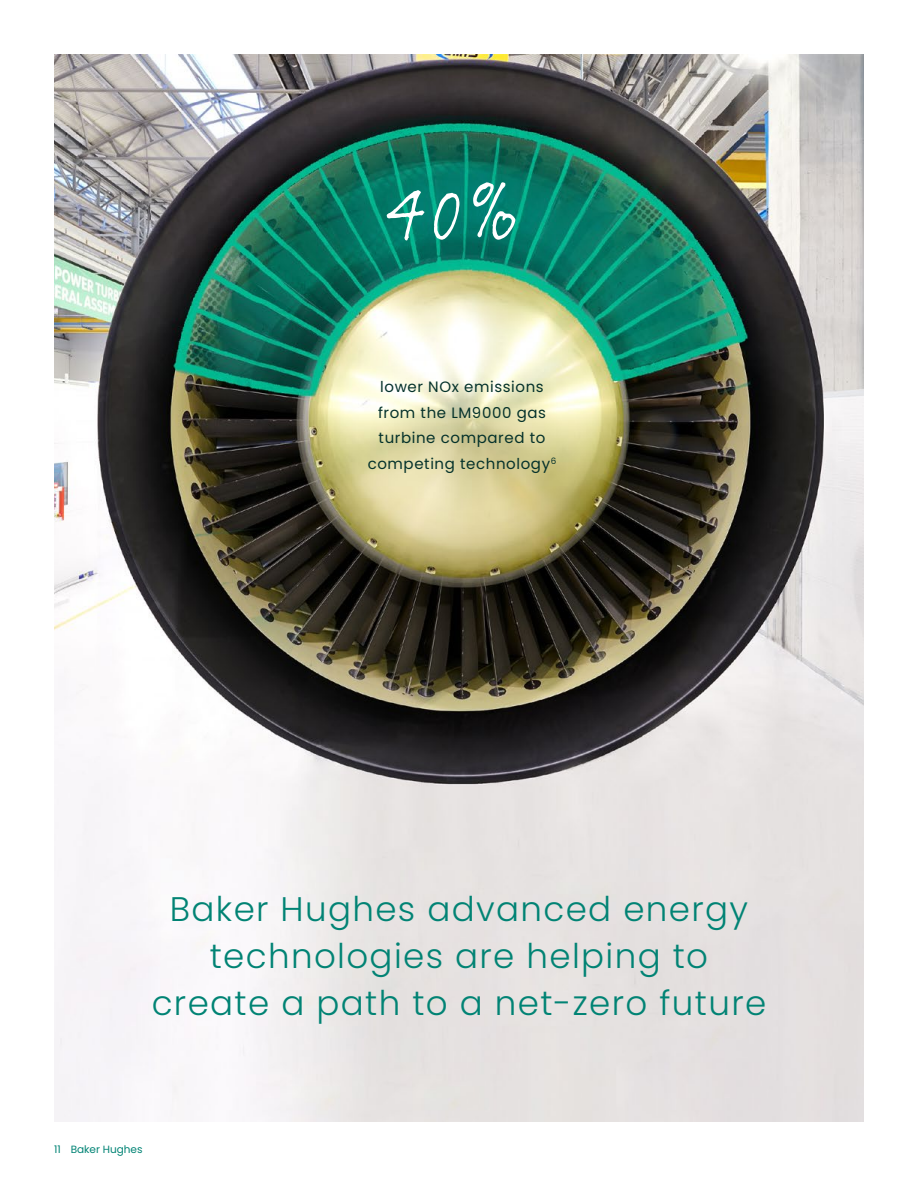
<style>
.page{position:relative;width:918px;height:1188px;background:#fff}
.page>*{position:absolute;margin:0;border:0;box-sizing:border-box;transform-origin:0 0}
.t1{font:87.3px "Feltpen Std";color:#fff}
.t2{font:300 34.05px/46.7px "Poppins";letter-spacing:.04em;color:#018374;text-align:center}
.t3{font:15px/25.5px "Poppins";letter-spacing:.04em;color:#05322b;text-align:center}
.t4{font:10.5px "Poppins";color:#018374}
</style>
<div class="page">
<img style="left:54px;top:54px;width:810px;height:1067px">
<h1 class="t1" style="left:385px;top:156px;width:134px">40%</h1>
<p class="t3" style="left:368px;top:375px;width:190px">lower NOx emissions from the LM9000 gas turbine compared to competing technology<sup>6</sup></p>
<p class="t2" style="left:152px;top:886px;width:616px">Baker Hughes advanced energy technologies are helping to create a path to a net-zero future</p>
<p class="t4" style="left:54px;top:1143px;width:90px">11 Baker Hughes</p>
</div>
